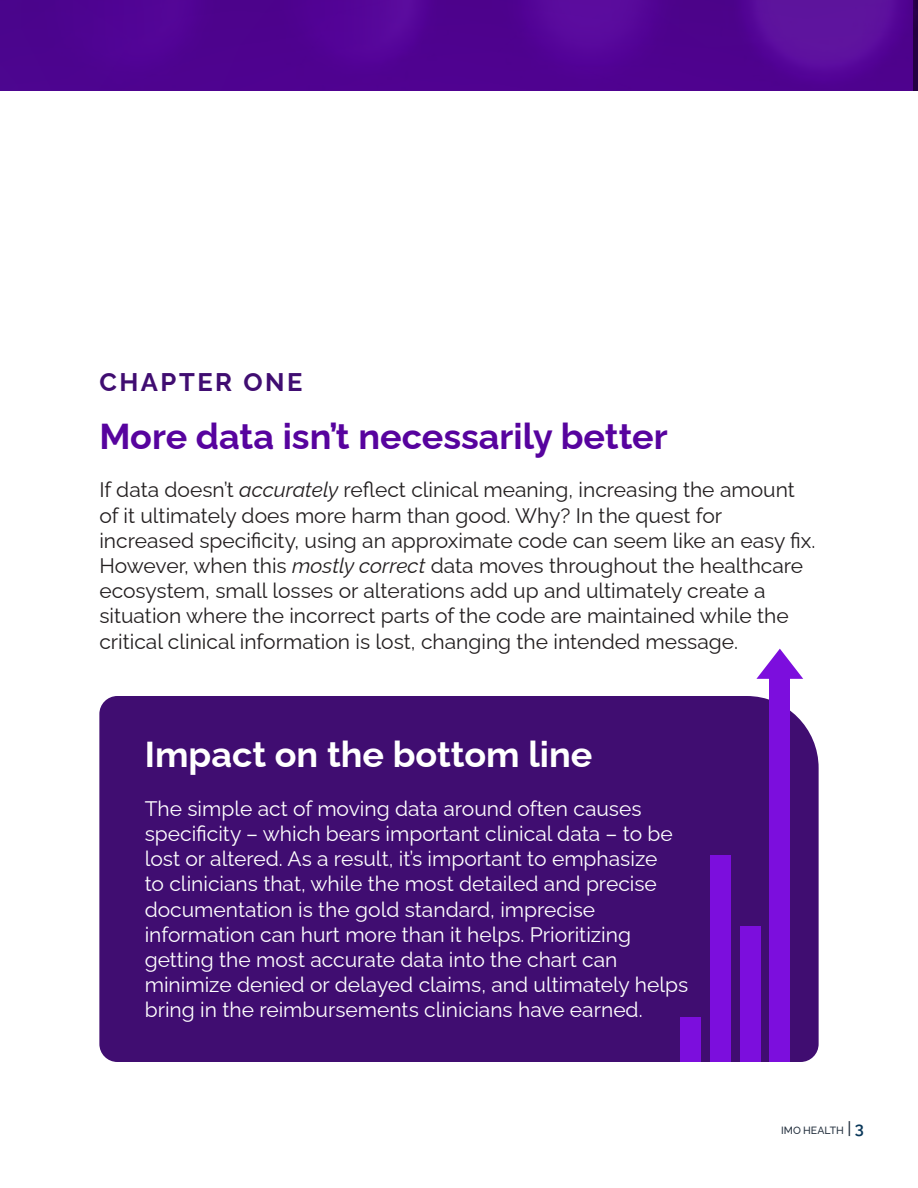
<style>
.page{position:relative;width:918px;height:1188px;background:#fff}
.page>*{position:absolute;margin:0;border:0;box-sizing:border-box;transform-origin:0 0}
.t1{font:700 36px "Raleway";color:#57039e}
.t2{font:700 36px "Raleway";color:#fff}
.t3{font:700 25.5px "Raleway";letter-spacing:.1em;color:#400d71}
.t4{font:21px/25.2px "Raleway";color:#231f20}
.t5{font:21px/25.2px "Raleway";color:#fff}
.t6{font:500 10.5px "Raleway";color:#263240}
.s1{font-style:italic}
.s2{font-size:16.5px}
.s3{font-weight:600;font-size:16.5px;color:#0a385a}
</style>
<div class="page">
<div style="left:99px;top:696px;width:720px;height:366px;background:#400d71"></div>
<div style="left:680px;top:1017px;width:21px;height:45px;background:#7c0edd"></div>
<div style="left:710px;top:855px;width:21px;height:207px;background:#7c0edd"></div>
<div style="left:740px;top:926px;width:20px;height:136px;background:#7c0edd"></div>
<div style="left:770px;top:675px;width:20px;height:387px;background:#7c0edd"></div>
<svg style="left:756px;top:649px;width:47px;height:30px"></svg>
<img style="left:0;top:0;width:913px;height:90px">
<p class="t3" style="left:99px;top:362px;width:205px">CHAPTER ONE</p>
<p class="t1" style="left:99px;top:407px;width:570px">More data isn’t necessarily better</p>
<p class="t4" style="left:99px;top:475px;width:717px">If data doesn’t <span class="s1">accurately</span> reflect clinical meaning, increasing the amount of it ultimately does more harm than good. Why? In the quest for increased specificity, using an approximate code can seem like an easy fix.<br>However, when this <span class="s1">mostly correct</span> data moves throughout the healthcare ecosystem, small losses or alterations add up and ultimately create a situation where the incorrect parts of the code are maintained while the critical clinical information is lost, changing the intended message.</p>
<p class="t2" style="left:145px;top:726px;width:449px">Impact on the bottom line</p>
<p class="t5" style="left:145px;top:793px;width:545px">The simple act of moving data around often causes specificity – which bears important clinical data – to be lost or altered. As a result, it’s important to emphasize<br>to clinicians that, while the most detailed and precise documentation is the gold standard, imprecise information can hurt more than it helps. Prioritizing getting the most accurate data into the chart can minimize denied or delayed claims, and ultimately helps bring in the reimbursements clinicians have earned.</p>
<p class="t6" style="left:781px;top:1122px;width:84px">IMO HEALTH <span class="s2">|</span> <span class="s3">3</span></p>
</div>
